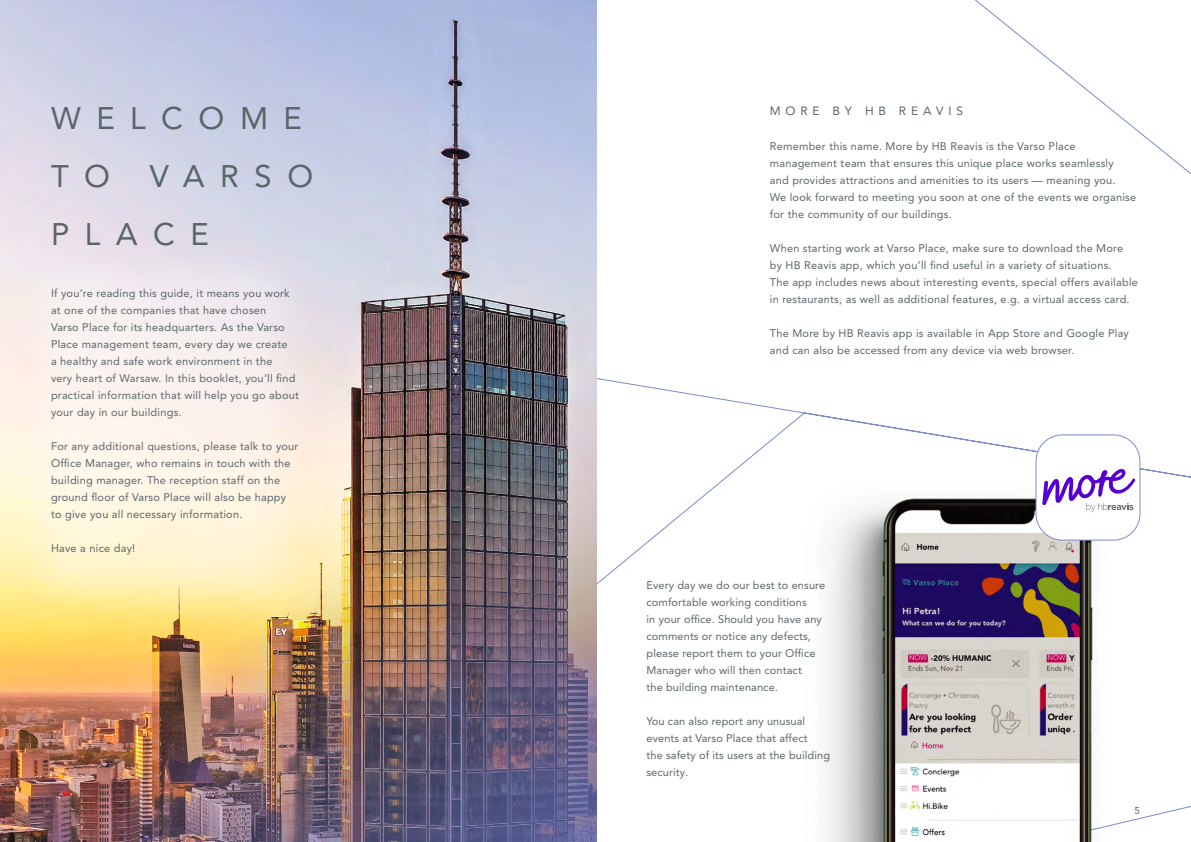
<style>
.page{position:relative;width:1191px;height:842px;background:#fff}
.page>*{position:absolute;margin:0;border:0;box-sizing:border-box;transform-origin:0 0}
.t1{font:31px/58px "Avenir LT Pro";letter-spacing:.5em;color:#5a656a}
.t2{font:12px "Avenir LT Pro";letter-spacing:.4em;color:#5a656a}
.t3{font:11px/17px "Avenir LT Pro";letter-spacing:.02em;color:#5a656a}
.t4{font:10px "Avenir LT Pro";color:#5a656a}
</style>
<div class="page">
<img style="left:0;top:0;width:597px;height:300px">
<img style="left:0;top:215px;width:317px;height:85px">
<img style="left:826px;top:442px;width:338px;height:400px">
<img style="left:0;top:300px;width:597px;height:542px">
<div style="left:1036px;top:435px;width:104px;height:105px;background:#fff;border-radius:26px"></div>
<div style="left:1035px;top:435px;width:105px;height:105px;border:1px solid #7b8dc6;border-radius:26px"></div>
<svg style="left:1042px;top:469px;width:93px;height:43px"></svg>
<h1 class="t1" style="left:51px;top:89px;width:252px">WELCOME<br>T O</h1>
<h1 class="t1" style="left:51px;top:147px;width:264px;text-indent:99px">VARSO<br>PLACE</h1>
<p class="t3" style="left:51px;top:284px;width:249px">If you’re reading this guide, it means you work at one of the companies that have chosen<br>Varso Place for its headquarters. As the Varso Place management team, every day we create<br>a healthy and safe work environment in the<br>very heart of Warsaw. In this booklet, you’ll find practical information that will help you go about your day in our buildings.</p>
<p class="t3" style="left:51px;top:437px;width:249px">For any additional questions, please talk to your Office Manager, who remains in touch with the building manager. The reception staff on the ground floor of Varso Place will also be happy to give you all necessary information.</p>
<p class="t3" style="left:51px;top:539px;width:86px">Have a nice day!</p>
<p class="t2" style="left:770px;top:103px;width:195px">MORE BY HB REAVIS</p>
<p class="t3" style="left:770px;top:137px;width:368px">Remember this name. More by HB Reavis is the Varso Place management team that ensures this unique place works seamlessly<br>and provides attractions and amenities to its users — meaning you.<br>We look forward to meeting you soon at one of the events we organise for the community of our buildings.</p>
<p class="t3" style="left:770px;top:239px;width:369px">When starting work at Varso Place, make sure to download the More by HB Reavis app, which you’ll find useful in a variety of situations.<br>The app includes news about interesting events, special offers available in restaurants, as well as additional features, e.g. a virtual access card.</p>
<p class="t3" style="left:770px;top:324px;width:360px">The More by HB Reavis app is available in App Store and Google Play and can also be accessed from any device via web browser.</p>
<p class="t3" style="left:646px;top:577px;width:180px">Every day we do our best to ensure comfortable working conditions<br>in your office. Should you have any comments or notice any defects, please report them to your Office<br>Manager who will then contact<br>the building maintenance.</p>
<p class="t3" style="left:646px;top:713px;width:185px">You can also report any unusual events at Varso Place that affect<br>the safety of its users at the building security.</p>
<p class="t4" style="left:1134px;top:804px;width:7px">5</p>
</div>
